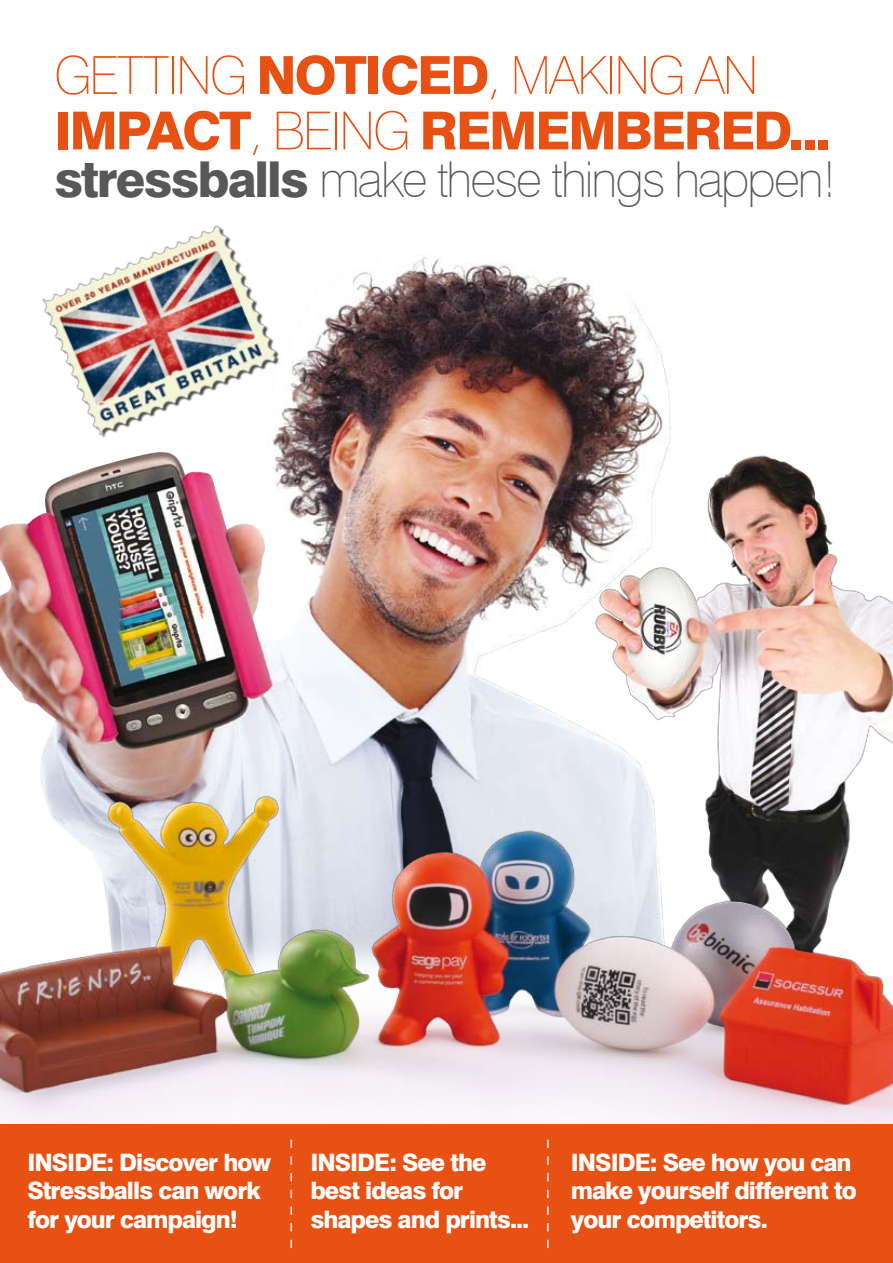
<style>
.page{position:relative;width:893px;height:1263px;background:#fff}
.page>*{position:absolute;margin:0;border:0;box-sizing:border-box;transform-origin:0 0}
.t1{font:800 52.5px/55.5px "Swiss 721 BT";letter-spacing:-.04em;color:#e75113}
.t2{font:100 49.5px "Swiss 721 BT";color:#58585a}
.t3{font:800 24px/28.8px "Swiss 721 BT";letter-spacing:-.04em;color:#fff}
.s1{font-weight:100}
.s2{font-weight:800}
</style>
<div class="page">
<img style="left:0;top:257px;width:670px;height:323px">
<img style="left:564px;top:419px;width:274px;height:161px">
<img style="left:0;top:580px;width:893px;height:545px">
<img style="left:32px;top:225px;width:261px;height:224px">
<div style="left:0;top:1125px;width:893px;height:138px;background:#e75113"></div>
<svg style="left:291px;top:1140px;width:1px;height:108px"></svg>
<svg style="left:547px;top:1140px;width:2px;height:108px"></svg>
<h1 class="t1" style="left:54px;top:47px;width:778px"><span class="s1">getting</span> noticed<span class="s1">, making an </span>impact<span class="s1">, being</span> remembered...</h1>
<h2 class="t2" style="left:54px;top:149px;width:784px"><span class="s2">stressballs</span> make these things happen!</h2>
<p class="t3" style="left:27px;top:1147px;width:245px">Inside: Discover how<br>Stressballs can work for your campaign!</p>
<p class="t3" style="left:310px;top:1147px;width:221px">Inside: See the best ideas for shapes and prints...</p>
<p class="t3" style="left:571px;top:1147px;width:287px">Inside: See how you can make yourself different to your competitors.</p>
</div>
